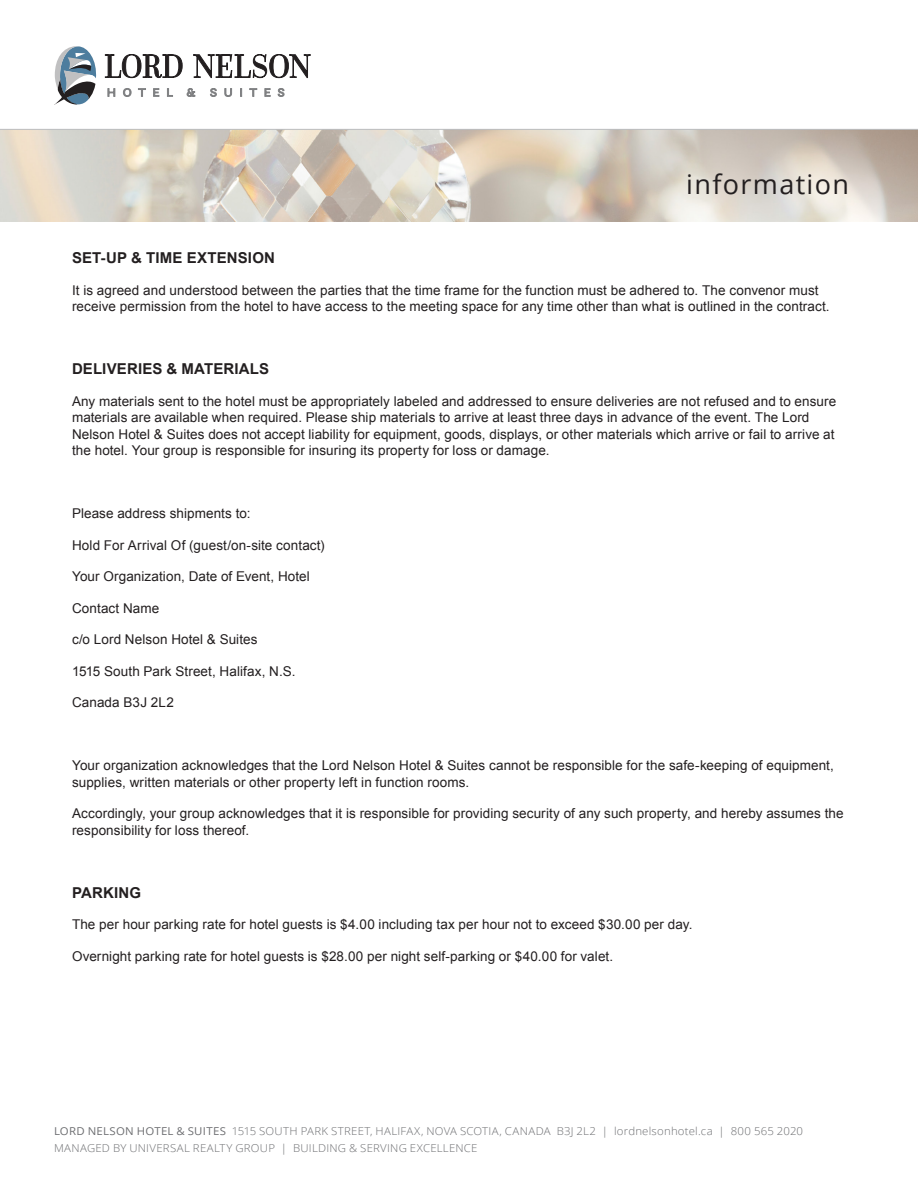
<style>
.page{position:relative;width:918px;height:1188px;background:#fff}
.page>*{position:absolute;margin:0;border:0;box-sizing:border-box;transform-origin:0 0}
.t1{font:27px "Open Sans";letter-spacing:.05em;color:#231f20}
.t2{font:700 15px "Arial";letter-spacing:.01em;color:#231f20}
.t3{font:13.5px/16.5px "Arial";letter-spacing:.005em;color:#231f20}
.t4{font:300 10.8px/16.5px "Open Sans";letter-spacing:.02em;color:#6d6e71;scale:1.05 1}
.s1{font-weight:400}
</style>
<div class="page">
<svg style="left:0;top:129px;width:918px;height:93px;background:#d6cdc1"></svg>
<svg style="left:105px;top:54px;width:77px;height:24px"></svg>
<svg style="left:193px;top:54px;width:117px;height:24px"></svg>
<svg style="left:107px;top:88px;width:8px;height:9px"></svg>
<svg style="left:123px;top:88px;width:9px;height:9px"></svg>
<svg style="left:138px;top:88px;width:8px;height:9px"></svg>
<svg style="left:153px;top:88px;width:6px;height:9px"></svg>
<svg style="left:167px;top:88px;width:6px;height:9px"></svg>
<svg style="left:187px;top:88px;width:8px;height:9px"></svg>
<svg style="left:210px;top:88px;width:7px;height:9px"></svg>
<svg style="left:224px;top:88px;width:8px;height:9px"></svg>
<svg style="left:240px;top:88px;width:2px;height:9px"></svg>
<svg style="left:249px;top:88px;width:8px;height:9px"></svg>
<svg style="left:264px;top:88px;width:7px;height:9px"></svg>
<svg style="left:278px;top:88px;width:7px;height:9px"></svg>
<svg style="left:54px;top:46px;width:43px;height:59px"></svg>
<h1 class="t1" style="left:686px;top:166px;width:164px">information</h1>
<p class="t2" style="left:72px;top:248px;width:204px">SET-UP &amp; TIME EXTENSION</p>
<p class="t3" style="left:72px;top:282px;width:759px">It is agreed and understood between the parties that the time frame for the function must be adhered to. The convenor must receive permission from the hotel to have access to the meeting space for any time other than what is outlined in the contract.</p>
<p class="t2" style="left:72px;top:359px;width:199px">DELIVERIES &amp; MATERIALS</p>
<p class="t3" style="left:72px;top:393px;width:766px">Any materials sent to the hotel must be appropriately labeled and addressed to ensure deliveries are not refused and to ensure materials are available when required. Please ship materials to arrive at least three days in advance of the event. The Lord Nelson Hotel &amp; Suites does not accept liability for equipment, goods, displays, or other materials which arrive or fail to arrive at the hotel. Your group is responsible for insuring its property for loss or damage.</p>
<p class="t3" style="left:72px;top:505px;width:180px">Please address shipments to:</p>
<p class="t3" style="left:72px;top:537px;width:254px">Hold For Arrival Of (guest/on-site contact)</p>
<p class="t3" style="left:72px;top:568px;width:239px">Your Organization, Date of Event, Hotel</p>
<p class="t3" style="left:72px;top:600px;width:89px">Contact Name</p>
<p class="t3" style="left:72px;top:631px;width:187px">c/o Lord Nelson Hotel &amp; Suites</p>
<p class="t3" style="left:72px;top:663px;width:225px">1515 South Park Street, Halifax, N.S.</p>
<p class="t3" style="left:72px;top:694px;width:103px">Canada B3J 2L2</p>
<p class="t3" style="left:72px;top:757px;width:763px">Your organization acknowledges that the Lord Nelson Hotel &amp; Suites cannot be responsible for the safe-keeping of equipment, supplies, written materials or other property left in function rooms.</p>
<p class="t3" style="left:72px;top:805px;width:773px">Accordingly, your group acknowledges that it is responsible for providing security of any such property, and hereby assumes the responsibility for loss thereof.</p>
<p class="t2" style="left:72px;top:883px;width:71px">PARKING</p>
<p class="t3" style="left:72px;top:916px;width:622px">The per hour parking rate for hotel guests is $4.00 including tax per hour not to exceed $30.00 per day.</p>
<p class="t3" style="left:72px;top:948px;width:543px">Overnight parking rate for hotel guests is $28.00 per night self-parking or $40.00 for valet.</p>
<p class="t4" style="left:54px;top:1123px;width:715px"><span class="s1">LORD NELSON HOTEL &amp; SUITES</span> 1515 SOUTH PARK STREET, HALIFAX, NOVA SCOTIA, CANADA B3J 2L2 | lordnelsonhotel.ca | 800 565 2020<br>MANAGED BY UNIVERSAL REALTY GROUP | BUILDING &amp; SERVING EXCELLENCE</p>
</div>
